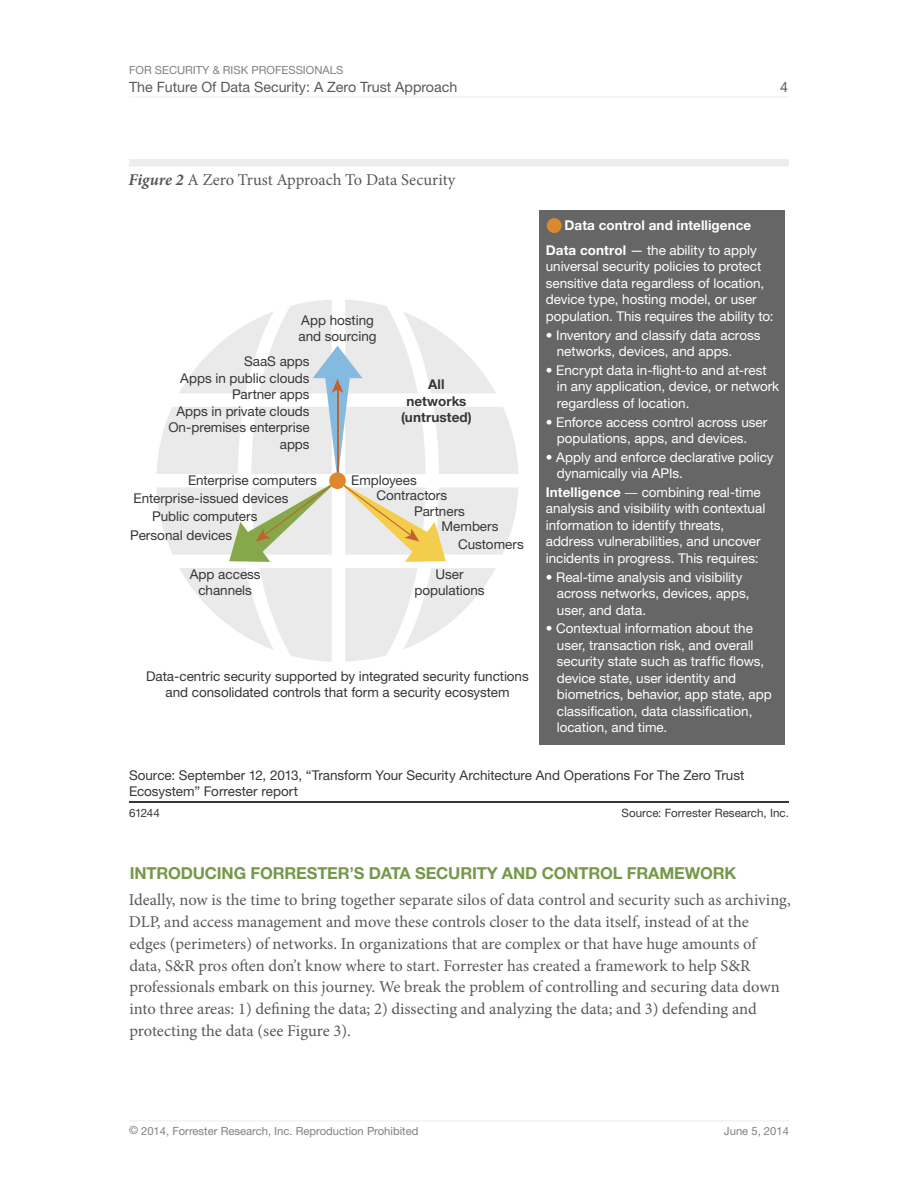
<style>
.page{position:relative;width:918px;height:1188px;background:#fff}
.page>*{position:absolute;margin:0;border:0;box-sizing:border-box;transform-origin:0 0}
.t1{font:16.5px/21.8px "Minion Pro";letter-spacing:-.005em;color:#59595b}
.t2{font:700 16.5px "Helvetica Neue LT Std";letter-spacing:-.01em;color:#769849}
.t3{font:14.25px "Helvetica Neue LT Std";color:#59595b}
.t4{font:13.5px/16.5px "Helvetica Neue LT Std";letter-spacing:-.005em;color:#fff}
.t5{font:13.5px/16.5px "Helvetica Neue LT Std";color:#363636;text-align:center}
.t6{font:700 13.5px "Helvetica Neue LT Std";letter-spacing:.005em;color:#fff}
.t7{font:700 13.5px/16.5px "Helvetica Neue LT Std";letter-spacing:.01em;color:#363636;text-align:center}
.t8{font:11.55px "Helvetica Neue LT Std";color:#363636}
.t9{font:11.25px "Helvetica Neue LT Std";color:#808184}
.s1{font-weight:700;font-style:italic}
.s2{font-weight:700}
.s3{font-family:"Myriad Pro"}
</style>
<div class="page">
<hr style="left:129px;top:97px;width:660px;height:1px;background:#ecedee">
<hr style="left:129px;top:1120px;width:660px;height:1px;background:#ecedee">
<div style="left:129px;top:159px;width:660px;height:7px;background:#ecedee"></div>
<hr style="left:129px;top:801px;width:660px;height:2px;background:#363636">
<div style="left:539px;top:210px;width:246px;height:534px;background:#666"></div>
<svg style="left:156px;top:300px;width:363px;height:362px;fill:#eaeaea"></svg>
<svg style="left:229px;top:346px;width:217px;height:216px"></svg>
<div style="left:329px;top:472px;width:17px;height:17px;background:#dd872e;border-radius:50%"></div>
<div style="left:547px;top:218px;width:15px;height:15px;background:#dd872e;border-radius:50%"></div>
<p class="t9" style="left:129px;top:63px;width:214px">For Security &amp; Risk Professionals</p>
<p class="t3" style="left:129px;top:78px;width:330px">The Future Of Data Security: A Zero Trust Approach</p>
<p class="t3" style="left:780px;top:78px;width:9px">4</p>
<p class="t1" style="left:129px;top:168px;width:328px"><span class="s1">Figure 2</span> A Zero Trust Approach To Data Security</p>
<p class="t5" style="left:299px;top:312px;width:80px;text-align:left">App hosting and sourcing</p>
<p class="t5" style="left:168px;top:353px;width:143px;text-align:right">SaaS apps<br>Apps in public clouds<br>Partner apps<br>Apps in private clouds<br>On-premises enterprise apps</p>
<p class="t5" style="left:188px;top:472px;width:130px">Enterprise computers</p>
<p class="t5" style="left:134px;top:490px;width:156px">Enterprise-issued devices</p>
<p class="t5" style="left:152px;top:508px;width:107px">Public computers</p>
<p class="t5" style="left:130px;top:527px;width:104px">Personal devices</p>
<p class="t7" style="left:401px;top:376px;width:72px">All networks (untrusted)</p>
<p class="t5" style="left:351px;top:472px;width:67px">Employees</p>
<p class="t5" style="left:376px;top:487px;width:72px">Contractors</p>
<p class="t5" style="left:414px;top:503px;width:52px">Partners</p>
<p class="t5" style="left:442px;top:518px;width:59px">Members</p>
<p class="t5" style="left:458px;top:536px;width:67px">Customers</p>
<p class="t5" style="left:190px;top:566px;width:72px">App access channels</p>
<p class="t5" style="left:415px;top:566px;width:72px">User populations</p>
<p class="t5" style="left:146px;top:668px;width:385px">Data-centric security supported by integrated security functions and consolidated controls that form a security ecosystem</p>
<p class="t6" style="left:565px;top:216px;width:188px">Data control and intelligence</p>
<p class="t4" style="left:546px;top:242px;width:229px"><span class="s2">Data control</span> — the ability to apply universal security policies to protect sensitive data regardless of location, device type, hosting model, or user population. This requires the ability to:</p>
<p class="t4" style="left:557px;top:326px;width:205px;text-indent:-11px">• Inventory and classify data across networks, devices, and apps.</p>
<p class="t4" style="left:557px;top:362px;width:224px;text-indent:-11px">• Encrypt data in-flight-to and at-rest in any application, device, or network regardless of location.</p>
<p class="t4" style="left:557px;top:413px;width:212px;text-indent:-11px">• Enforce access control across user populations, apps, and devices.</p>
<p class="t4" style="left:557px;top:449px;width:218px;text-indent:-11px">• Apply and enforce declarative policy dynamically via APIs.</p>
<p class="t4" style="left:546px;top:484px;width:221px"><span class="s2">Intelligence</span> <span class="s3">—</span> combining real-time analysis and visibility with contextual information to identify threats, address vulnerabilities, and uncover incidents in progress. This requires:</p>
<p class="t4" style="left:557px;top:568px;width:194px;text-indent:-11px">• Real-time analysis and visibility across networks, devices, apps, user, and data.</p>
<p class="t4" style="left:557px;top:620px;width:216px;text-indent:-11px">• Contextual information about the user, transaction risk, and overall security state such as traffic flows, device state, user identity and biometrics, behavior, app state, app classification, data classification, location, and time.</p>
<p class="t5" style="left:129px;top:766px;width:617px;text-align:left">Source: September 12, 2013, “Transform Your Security Architecture And Operations For The Zero Trust<br>Ecosystem” Forrester report</p>
<p class="t8" style="left:129px;top:806px;width:32px">61244</p>
<p class="t8" style="left:622px;top:806px;width:169px">Source: Forrester Research, Inc.</p>
<p class="t2" style="left:130px;top:863px;width:596px">Introduci ng Forrester’s Data Security And Control Framework</p>
<p class="t1" style="left:129px;top:889px;width:663px">Ideally, now is the time to bring together separate silos of data control and security such as archiving, DLP, and access management and move these controls closer to the data itself, instead of at the<br>edges (perimeters) of networks. In organizations that are complex or that have huge amounts of data, S&amp;R pros often don’t know where to start. Forrester has created a framework to help S&amp;R professionals embark on this journey. We break the problem of controlling and securing data down into three areas: 1) defining the data; 2) dissecting and analyzing the data; and 3) defending and protecting the data (see Figure 3).</p>
<p class="t9" style="left:129px;top:1124px;width:291px">© 2014, Forrester Research, Inc. Reproduction Prohibited</p>
<p class="t9" style="left:724px;top:1124px;width:67px">June 5, 2014</p>
</div>
